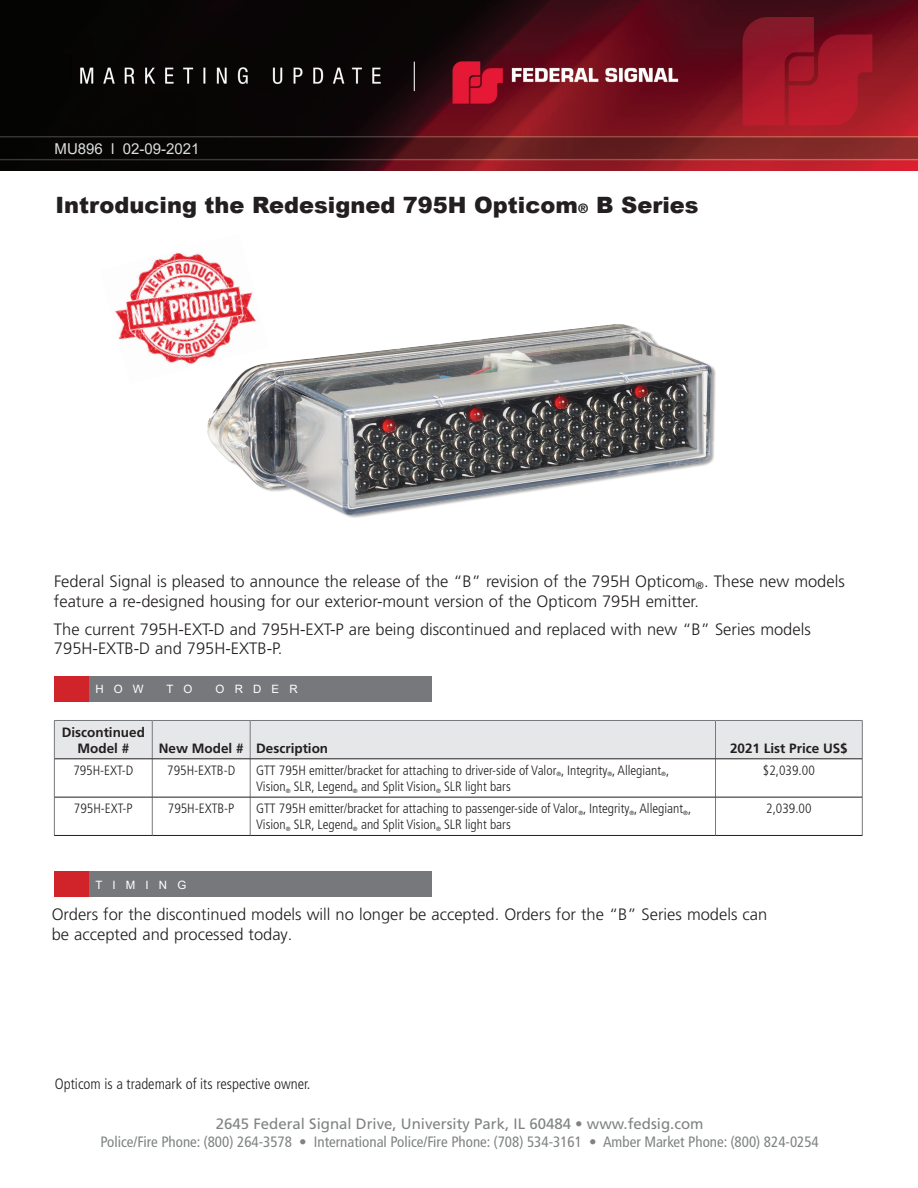
<style>
.page{position:relative;width:918px;height:1188px;background:#fff}
.page>*{position:absolute;margin:0;border:0;box-sizing:border-box;transform-origin:0 0}
.t1{font:900 22.5px "Arial";color:#231f20}
.t2{font:300 16.5px/19.8px "Frutiger LT Pro";color:#231f20}
.t3{font:condensed 15px "Frutiger LT Pro";color:#808384}
.t4{font:15px "Frutiger";color:#808384}
.t5{font:300 condensed 15px "Frutiger LT Pro";color:#231f20}
.t6{font:15px "Arial";color:#dcdddf}
.t7{font:300 condensed 13.5px "Frutiger LT Pro";color:#231f20}
.t8{font:700 13.5px/16.2px "Frutiger LT Pro";color:#231f20;text-align:center}
.t9{font:11.55px "Arial";letter-spacing:.885em;color:#fff}
.t10{font:300 6px "Frutiger LT Pro";color:#231f20}
.s1{font-family:"Frutiger LT Pro";font-weight:700;font-size:13.5px}
</style>
<div class="page">
<img style="left:0;top:0;width:918px;height:171px">
<img style="left:115px;top:252px;width:138px;height:111px">
<div style="left:55px;top:720px;width:807px;height:39px;background:#e6e7e9"></div>
<hr style="left:54px;top:720px;width:98px;height:1px;background:#76787b">
<hr style="left:54px;top:721px;width:1px;height:38px;background:#76787b">
<hr style="left:152px;top:720px;width:98px;height:1px;background:#76787b">
<hr style="left:152px;top:721px;width:1px;height:38px;background:#76787b">
<hr style="left:250px;top:720px;width:465px;height:1px;background:#76787b">
<hr style="left:250px;top:721px;width:1px;height:38px;background:#76787b">
<hr style="left:716px;top:720px;width:146px;height:1px;background:#76787b">
<hr style="left:715px;top:721px;width:1px;height:38px;background:#76787b">
<hr style="left:862px;top:721px;width:1px;height:38px;background:#76787b">
<hr style="left:54px;top:759px;width:1px;height:38px;background:#76787b">
<hr style="left:152px;top:759px;width:1px;height:38px;background:#76787b">
<hr style="left:250px;top:759px;width:1px;height:38px;background:#76787b">
<hr style="left:715px;top:759px;width:1px;height:38px;background:#76787b">
<hr style="left:862px;top:759px;width:1px;height:38px;background:#76787b">
<hr style="left:54px;top:797px;width:1px;height:38px;background:#76787b">
<hr style="left:152px;top:797px;width:1px;height:38px;background:#76787b">
<hr style="left:250px;top:797px;width:1px;height:38px;background:#76787b">
<hr style="left:715px;top:797px;width:1px;height:38px;background:#76787b">
<hr style="left:862px;top:797px;width:1px;height:38px;background:#76787b">
<hr style="left:55px;top:759px;width:97px;height:1px;background:#231f20">
<hr style="left:152px;top:759px;width:98px;height:1px;background:#231f20">
<hr style="left:250px;top:759px;width:465px;height:1px;background:#231f20">
<hr style="left:716px;top:759px;width:146px;height:1px;background:#231f20">
<hr style="left:55px;top:797px;width:97px;height:1px;background:#231f20">
<hr style="left:152px;top:797px;width:98px;height:1px;background:#231f20">
<hr style="left:250px;top:797px;width:465px;height:1px;background:#231f20">
<hr style="left:716px;top:797px;width:146px;height:1px;background:#231f20">
<hr style="left:54px;top:835px;width:98px;height:1px;background:#231f20">
<hr style="left:152px;top:835px;width:98px;height:1px;background:#231f20">
<hr style="left:250px;top:835px;width:465px;height:1px;background:#231f20">
<hr style="left:716px;top:835px;width:146px;height:1px;background:#231f20">
<div style="left:54px;top:676px;width:35px;height:25px;background:#d1232a"></div>
<div style="left:89px;top:676px;width:343px;height:25px;background:#76787b"></div>
<div style="left:54px;top:872px;width:35px;height:25px;background:#d1232a"></div>
<div style="left:89px;top:872px;width:343px;height:25px;background:#76787b"></div>
<img style="left:188px;top:313px;width:528px;height:205px">
<p class="t6" style="left:55px;top:138px;width:147px">MU896 l 02-09-2021</p>
<h1 class="t1" style="left:56px;top:188px;width:645px">Introducing the Redesigned 795H Opticom<span class="s1">®</span> B Series</h1>
<p class="t2" style="left:54px;top:572px;width:792px">Federal Signal is pleased to announce the release of the “B” revision of the 795H Opticom<sub>®</sub>. These new models feature a re-designed housing for our exterior-mount version of the Opticom 795H emitter.</p>
<p class="t2" style="left:54px;top:619px;width:758px">The current 795H-EXT-D and 795H-EXT-P are being discontinued and replaced with new “B” Series models<br>795H-EXTB-D and 795H-EXTB-P.</p>
<p class="t9" style="left:95px;top:681px;width:50px">HOW</p>
<p class="t9" style="left:167px;top:681px;width:27px">T O</p>
<p class="t9" style="left:216px;top:681px;width:84px">ORDER</p>
<p class="t8" style="left:62px;top:724px;width:85px">Discontinued<br>Model #</p>
<p class="t8" style="left:159px;top:740px;width:171px">New Model # Description</p>
<p class="t8" style="left:730px;top:740px;width:119px">2021 List Price US$</p>
<p class="t7" style="left:73px;top:763px;width:61px">795H-EXT-D</p>
<p class="t7" style="left:167px;top:763px;width:69px">795H-EXTB-D</p>
<p class="t7" style="left:256px;top:763px;width:415px">GTT 795H emitter/bracket for attaching to driver-side of Valor , Integrity , Allegiant ,</p>
<p class="t10" style="left:556px;top:771px;width:6px">®</p>
<p class="t10" style="left:607px;top:771px;width:6px">®</p>
<p class="t10" style="left:661px;top:771px;width:6px">®</p>
<p class="t7" style="left:256px;top:779px;width:31px">Vision</p>
<p class="t10" style="left:286px;top:787px;width:6px">®</p>
<p class="t7" style="left:294px;top:779px;width:61px">SLR, Legend</p>
<p class="t10" style="left:353px;top:787px;width:6px">®</p>
<p class="t7" style="left:361px;top:779px;width:77px">and Split Vision</p>
<p class="t10" style="left:436px;top:787px;width:6px">®</p>
<p class="t7" style="left:444px;top:779px;width:68px">SLR light bars</p>
<p class="t7" style="left:74px;top:801px;width:60px">795H-EXT-P</p>
<p class="t7" style="left:168px;top:801px;width:68px">795H-EXTB-P</p>
<p class="t7" style="left:256px;top:801px;width:437px">GTT 795H emitter/bracket for attaching to passenger-side of Valor , Integrity , Allegiant ,</p>
<p class="t10" style="left:578px;top:809px;width:6px">®</p>
<p class="t10" style="left:629px;top:809px;width:6px">®</p>
<p class="t10" style="left:683px;top:809px;width:6px">®</p>
<p class="t9" style="left:95px;top:877px;width:92px">TIMING</p>
<p class="t7" style="left:256px;top:817px;width:31px">Vision</p>
<p class="t10" style="left:286px;top:825px;width:6px">®</p>
<p class="t7" style="left:294px;top:817px;width:61px">SLR, Legend</p>
<p class="t10" style="left:353px;top:825px;width:6px">®</p>
<p class="t7" style="left:361px;top:817px;width:77px">and Split Vision</p>
<p class="t10" style="left:436px;top:825px;width:6px">®</p>
<p class="t7" style="left:444px;top:817px;width:68px">SLR light bars</p>
<p class="t7" style="left:763px;top:763px;width:53px">$2,039.00</p>
<p class="t7" style="left:766px;top:801px;width:47px">2,039.00</p>
<p class="t2" style="left:52px;top:904px;width:717px">Orders for the discontinued models will no longer be accepted. Orders for the “B” Series models can be accepted and processed today.</p>
<p class="t5" style="left:55px;top:1075px;width:257px">Opticom is a trademark of its respective owner.</p>
<p class="t4" style="left:216px;top:1115px;width:489px">2645 Federal Signal Drive, University Park, IL 60484 • www.fedsig.com</p>
<p class="t3" style="left:101px;top:1134px;width:720px">Police/Fire Phone: (800) 264-3578 • International Police/Fire Phone: (708) 534-3161 • Amber Market Phone: (800) 824-0254</p>
</div>
